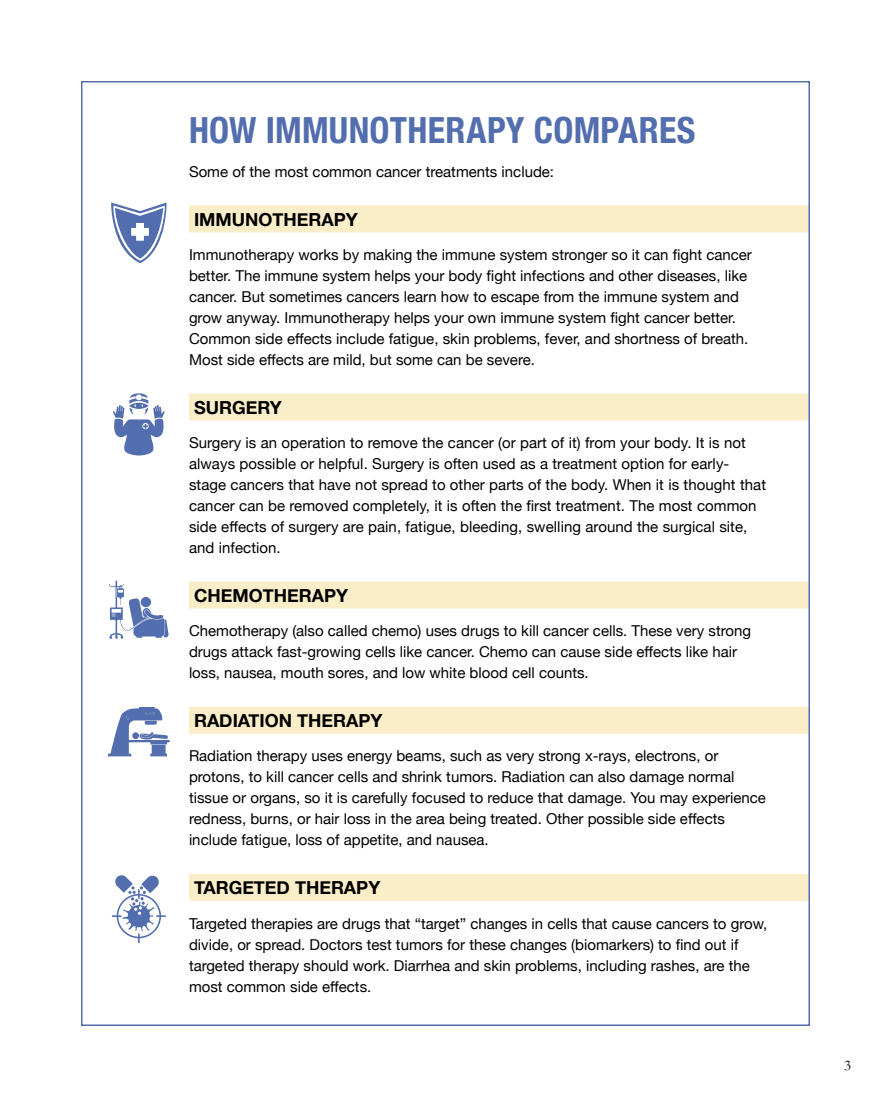
<style>
.page{position:relative;width:891px;height:1107px;background:#fff}
.page>*{position:absolute;margin:0;border:0;box-sizing:border-box;transform-origin:0 0}
.t1{font:700 condensed 36px "Helvetica Neue";letter-spacing:.005em;color:#536eaf}
.t2{font:700 18px "Helvetica Neue";color:#000}
.t3{font:15px/21px "Helvetica Neue";color:#000}
.t4{font:15px "Garamond";color:#000}
</style>
<div class="page">
<svg style="left:111px;top:203px;width:56px;height:60px"></svg>
<div style="left:128px;top:220px;width:24px;height:24px;background:#536eaf;border-radius:50%"></div>
<div style="left:136px;top:223px;width:8px;height:18px;background:#fff"></div>
<div style="left:131px;top:228px;width:18px;height:8px;background:#fff"></div>
<svg style="left:109px;top:580px;width:60px;height:59px"></svg>
<svg style="left:108px;top:707px;width:62px;height:49px"></svg>
<div style="left:189px;top:205px;width:621px;height:27px;background:#faeec9"></div>
<div style="left:189px;top:394px;width:621px;height:27px;background:#faeec9"></div>
<div style="left:189px;top:582px;width:621px;height:27px;background:#faeec9"></div>
<div style="left:189px;top:707px;width:621px;height:27px;background:#faeec9"></div>
<div style="left:189px;top:874px;width:621px;height:27px;background:#faeec9"></div>
<svg style="left:112px;top:875px;width:54px;height:68px"></svg>
<svg style="left:113px;top:393px;width:52px;height:63px"></svg>
<h1 class="t1" style="left:189px;top:100px;width:508px">HOW IMMUNOTHERAPY COMPARES</h1>
<p class="t3" style="left:189px;top:162px;width:367px">Some of the most common cancer treatments include:</p>
<p class="t2" style="left:194px;top:205px;width:165px">IMMUNOTHERAPY</p>
<p class="t3" style="left:189px;top:245px;width:564px">Immunotherapy works by making the immune system stronger so it can fight cancer better. The immune system helps your body fight infections and other diseases, like cancer. But sometimes cancers learn how to escape from the immune system and grow anyway. Immunotherapy helps your own immune system fight cancer better.<br>Common side effects include fatigue, skin problems, fever, and shortness of breath.<br>Most side effects are mild, but some can be severe.</p>
<p class="t2" style="left:194px;top:393px;width:89px">SURGERY</p>
<p class="t3" style="left:189px;top:433px;width:579px">Surgery is an operation to remove the cancer (or part of it) from your body. It is not always possible or helpful. Surgery is often used as a treatment option for early&shy;stage cancers that have not spread to other parts of the body. When it is thought that cancer can be removed completely, it is often the first treatment. The most common side effects of surgery are pain, fatigue, bleeding, swelling around the surgical site, and infection.</p>
<p class="t2" style="left:194px;top:581px;width:156px">CHEMOTHERAPY</p>
<p class="t3" style="left:189px;top:621px;width:564px">Chemotherapy (also called chemo) uses drugs to kill cancer cells. These very strong drugs attack fast-growing cells like cancer. Chemo can cause side effects like hair loss, nausea, mouth sores, and low white blood cell counts.</p>
<p class="t2" style="left:194px;top:706px;width:190px">RADIATION THERAPY</p>
<p class="t3" style="left:189px;top:747px;width:578px">Radiation therapy uses energy beams, such as very strong x-rays, electrons, or protons, to kill cancer cells and shrink tumors. Radiation can also damage normal tissue or organs, so it is carefully focused to reduce that damage. You may experience redness, burns, or hair loss in the area being treated. Other possible side effects include fatigue, loss of appetite, and nausea.</p>
<p class="t2" style="left:194px;top:874px;width:188px">TARGETED THERAPY</p>
<p class="t3" style="left:189px;top:914px;width:580px">Targeted therapies are drugs that “target” changes in cells that cause cancers to grow, divide, or spread. Doctors test tumors for these changes (biomarkers) to find out if targeted therapy should work. Diarrhea and skin problems, including rashes, are the most common side effects.</p>
<p class="t4" style="left:844px;top:1056px;width:9px">3</p>
</div>
